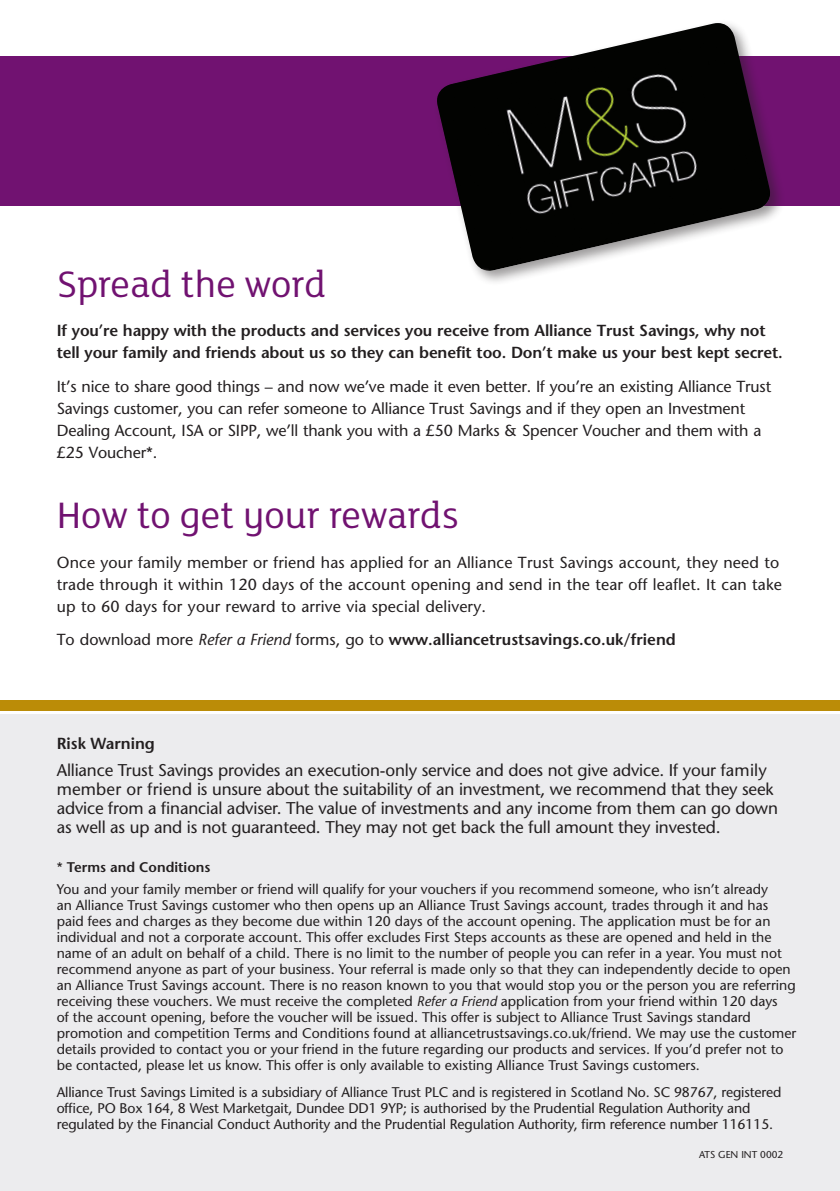
<style>
.page{position:relative;width:840px;height:1191px;background:#fff}
.page>*{position:absolute;margin:0;border:0;box-sizing:border-box;transform-origin:0 0}
.t1{font:40px "FS Lola";color:#711271}
.t2{font:500 17px/19px "Stone Sans Std";letter-spacing:-.01em;color:#231f20}
.t3{font:500 16px/22px "Stone Sans Std";letter-spacing:-.01em;color:#231f20}
.t4{font:600 16px/22px "Stone Sans Std";letter-spacing:-.01em;color:#231f20}
.t5{font:500 16px/22px "Stone Sans Std";letter-spacing:.01em;color:#231f20}
.t6{font:500 14px/16px "Stone Sans Std";color:#231f20}
.t7{font:500 10px "Stone Sans Std";color:#231f20}
.s1{font-weight:500}
.s2{font-weight:500;font-style:italic}
.s3{font-weight:600}
.s4{font-style:italic}
</style>
<div class="page">
<div style="left:0;top:714px;width:839px;height:477px;background:#ececee"></div>
<div style="left:0;top:57px;width:839px;height:149px;background:#711271"></div>
<div style="left:0;top:700px;width:839px;height:10px;background:#bb8c07"></div>
<div style="left:432px;top:19px;width:353px;height:267px;background:#231f20;opacity:.45"></div>
<img style="left:433px;top:23px;width:340px;height:251px">
<h1 class="t1" style="left:57px;top:258px;width:270px">Spread the word</h1>
<p class="t4" style="left:57px;top:320px;width:727px">If you’re happy with the products and services you receive from Alliance Trust Savings, why not tell your family and friends about us so they can benefit too. Don’t make us your best kept secret.</p>
<p class="t3" style="left:57px;top:375px;width:715px">It’s nice to share good things – and now we’ve made it even better. If you’re an existing Alliance Trust Savings customer, you can refer someone to Alliance Trust Savings and if they open an Investment Dealing Account, ISA or SIPP, we’ll thank you with a £50 Marks &amp; Spencer Voucher and them with a £25 Voucher*.</p>
<h1 class="t1" style="left:57px;top:489px;width:403px">How to get your rewards</h1>
<p class="t5" style="left:57px;top:551px;width:726px">Once your family member or friend has applied for an Alliance Trust Savings account, they need to trade through it within 120 days of the account opening and send in the tear off leaflet. It can take up to 60 days for your reward to arrive via special delivery.</p>
<p class="t4" style="left:57px;top:628px;width:620px"><span class="s1">To download more</span> <span class="s2">Refer a Friend</span> <span class="s1">forms, go to</span> www.alliancetrustsavings.co.uk/friend</p>
<p class="t4" style="left:57px;top:732px;width:100px">Risk Warning</p>
<p class="t2" style="left:57px;top:760px;width:722px">Alliance Trust Savings provides an execution-only service and does not give advice. If your family member or friend is unsure about the suitability of an investment, we recommend that they seek advice from a financial adviser. The value of investments and any income from them can go down as well as up and is not guaranteed. They may not get back the full amount they invested.</p>
<p class="t6" style="left:57px;top:856px;width:712px;line-height:21.6px">* <span class="s3">Terms and Conditions<br></span>You and your family member or friend will qualify for your vouchers if you recommend someone, who isn’t already</p>
<p class="t6" style="left:57px;top:896px;width:740px">an Alliance Trust Savings customer who then opens up an Alliance Trust Savings account, trades through it and has paid fees and charges as they become due within 120 days of the account opening. The application must be for an individual and not a corporate account. This offer excludes First Steps accounts as these are opened and held in the name of an adult on behalf of a child. There is no limit to the number of people you can refer in a year. You must not recommend anyone as part of your business. Your referral is made only so that they can independently decide to open an Alliance Trust Savings account. There is no reason known to you that would stop you or the person you are referring receiving these vouchers. We must receive the completed <span class="s4">Refer a Friend</span> application from your friend within 120 days<br>of the account opening, before the voucher will be issued. This offer is subject to Alliance Trust Savings standard promotion and competition Terms and Conditions found at alliancetrustsavings.co.uk/friend. We may use the customer details provided to contact you or your friend in the future regarding our products and services. If you’d prefer not to be contacted, please let us know. This offer is only available to existing Alliance Trust Savings customers.</p>
<p class="t6" style="left:57px;top:1084px;width:725px">Alliance Trust Savings Limited is a subsidiary of Alliance Trust PLC and is registered in Scotland No. SC 98767, registered office, PO Box 164, 8 West Marketgait, Dundee DD1 9YP; is authorised by the Prudential Regulation Authority and regulated by the Financial Conduct Authority and the Prudential Regulation Authority, firm reference number 116115.</p>
<p class="t7" style="left:698px;top:1148px;width:86px">ATS GEN INT 0002</p>
</div>
